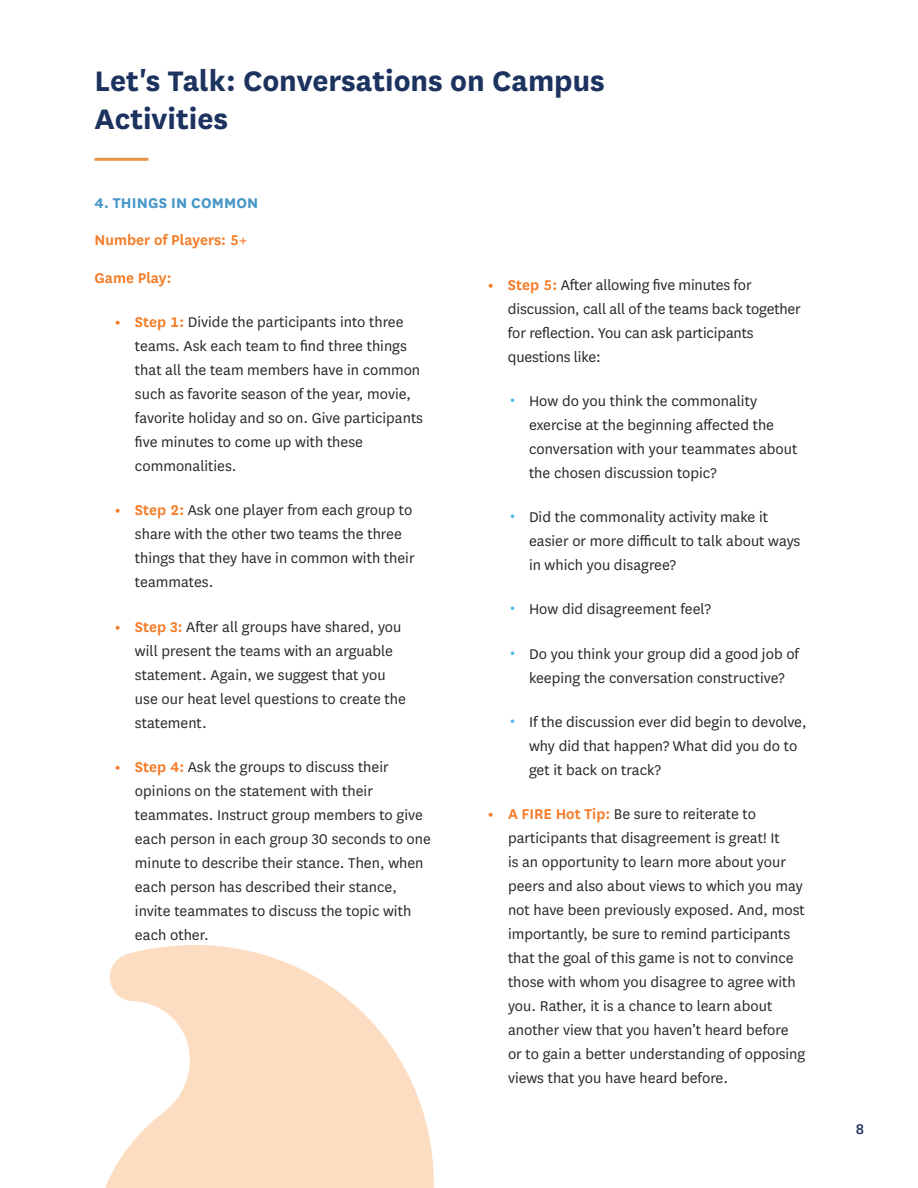
<style>
.page{position:relative;width:918px;height:1188px;background:#fff}
.page>*{position:absolute;margin:0;border:0;box-sizing:border-box;transform-origin:0 0}
.t1{font:700 33px/37.5px "National";color:#1c325f}
.t2{font:16.5px/24px "National";color:#292829}
.t3{font:600 16.5px "National";color:#f47c29}
.t4{font:700 16.5px "National";letter-spacing:.01em;color:#4696c8}
.t5{font:500 16.5px "National";color:#1c325f}
.s1{font-weight:700;color:#f47c29}
.s2{font-weight:600;color:#f47c29}
.s3{font-size:24px;color:#51bde8}
</style>
<div class="page">
<hr style="left:94px;top:158px;width:54px;height:3px;background:#e99348">
<svg style="left:105px;top:945px;width:329px;height:243px;fill:#fcddc2"></svg>
<h1 class="t1" style="left:94px;top:60px;width:512px">Let's Talk: Conversations on Campus<br>Activities</h1>
<p class="t4" style="left:94px;top:191px;width:165px">4. THINGS IN COMMON</p>
<p class="t3" style="left:94px;top:229px;width:154px">Number of Players: 5+</p>
<p class="t3" style="left:94px;top:266px;width:79px">Game Play:</p>
<p class="t2" style="left:135px;top:309px;width:290px;text-indent:-20px"><span class="s1">•</span> <span class="s2">Step 1:</span> Divide the participants into three teams. Ask each team to find three things that all the team members have in common such as favorite season of the year, movie, favorite holiday and so on. Give participants five minutes to come up with these commonalities.</p>
<p class="t2" style="left:135px;top:498px;width:281px;text-indent:-20px"><span class="s1">•</span> <span class="s2">Step 2:</span> Ask one player from each group to share with the other two teams the three things that they have in common with their teammates.</p>
<p class="t2" style="left:135px;top:614px;width:272px;text-indent:-20px"><span class="s1">•</span> <span class="s2">Step 3:</span> After all groups have shared, you will present the teams with an arguable statement. Again, we suggest that you use our heat level questions to create the statement.</p>
<p class="t2" style="left:135px;top:754px;width:298px;text-indent:-20px"><span class="s1">•</span> <span class="s2">Step 4:</span> Ask the groups to discuss their opinions on the statement with their teammates. Instruct group members to give each person in each group 30 seconds to one minute to describe their stance. Then, when each person has described their stance, invite teammates to discuss the topic with each other.</p>
<p class="t2" style="left:508px;top:272px;width:294px;text-indent:-20px"><span class="s1">•</span> <span class="s2">Step 5:</span> After allowing five minutes for discussion, call all of the teams back together for reflection. You can ask participants questions like:</p>
<p class="t2" style="left:529px;top:388px;width:270px;text-indent:-20px"><span class="s3">•</span> How do you think the commonality exercise at the beginning affected the conversation with your teammates about the chosen discussion topic?</p>
<p class="t2" style="left:529px;top:504px;width:273px;text-indent:-20px"><span class="s3">•</span> Did the commonality activity make it easier or more difficult to talk about ways in which you disagree?</p>
<p class="t2" style="left:509px;top:597px;width:204px"><span class="s3">•</span> How did disagreement feel?</p>
<p class="t2" style="left:509px;top:641px;width:292px;text-align:center"><span class="s3">•</span> Do you think your group did a good job of keeping the conversation constructive?</p>
<p class="t2" style="left:529px;top:709px;width:279px;text-indent:-20px"><span class="s3">•</span> If the discussion ever did begin to devolve, why did that happen? What did you do to get it back on track?</p>
<p class="t2" style="left:508px;top:801px;width:299px;text-indent:-20px"><span class="s1">•</span> <span class="s2">A FIRE Hot Tip:</span> Be sure to reiterate to participants that disagreement is great! It<br>is an opportunity to learn more about your peers and also about views to which you may not have been previously exposed. And, most importantly, be sure to remind participants that the goal of this game is not to convince those with whom you disagree to agree with you. Rather, it is a chance to learn about another view that you haven’t heard before or to gain a better understanding of opposing views that you have heard before.</p>
<p class="t5" style="left:856px;top:1118px;width:10px">8</p>
</div>
